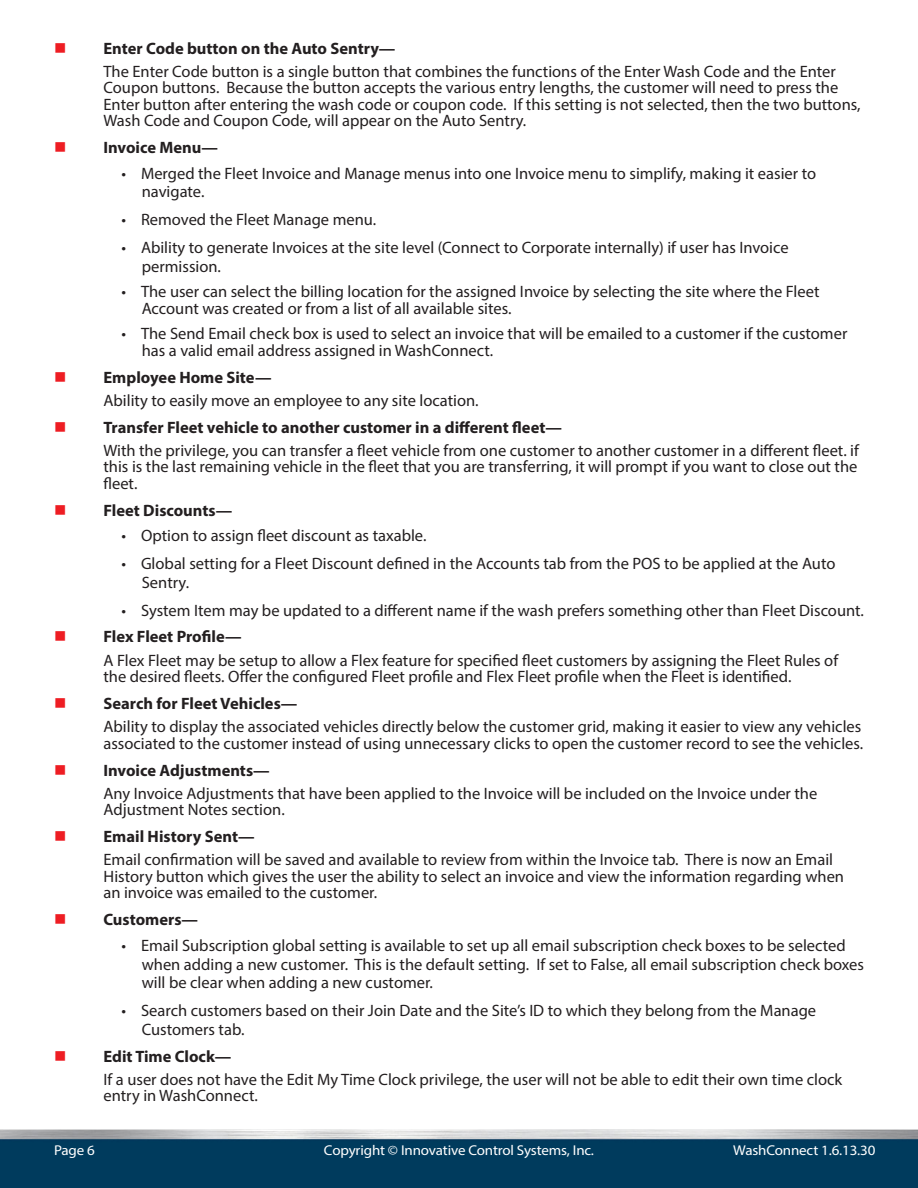
<style>
.page{position:relative;width:918px;height:1188px;background:#fff}
.page>*{position:absolute;margin:0;border:0;box-sizing:border-box;transform-origin:0 0}
.Indented{font:16.5px/16.5px "Myriad Pro";color:#231f20}
.t1{font:700 16.5px "Myriad Pro";color:#231f20}
.t2{font:14.25px "Myriad Pro";letter-spacing:-.01em;color:#fff;scale:1.05 1}
</style>
<div class="page">
<img style="left:0;top:1129px;width:918px;height:59px">
<p class="t1" style="left:104px;top:37px;width:293px">Enter Code button on the Auto Sentry—</p>
<p class="Indented" style="left:104px;top:63px;width:759px">The Enter Code button is a single button that combines the functions of the Enter Wash Code and the Enter Coupon buttons. Because the button accepts the various entry lengths, the customer will need to press the Enter button after entering the wash code or coupon code. If this setting is not selected, then the two buttons, Wash Code and Coupon Code, will appear on the Auto Sentry.</p>
<p class="t1" style="left:104px;top:137px;width:116px">Invoice Menu—</p>
<p class="Indented" style="left:142px;top:164px;width:676px;line-height:18.8px;text-indent:-20px">• Merged the Fleet Invoice and Manage menus into one Invoice menu to simplify, making it easier to navigate.</p>
<p class="Indented" style="left:122px;top:211px;width:256px">• Removed the Fleet Manage menu.</p>
<p class="Indented" style="left:142px;top:238px;width:648px;line-height:18.8px;text-indent:-20px">• Ability to generate Invoices at the site level (Connect to Corporate internally) if user has Invoice permission.</p>
<p class="Indented" style="left:142px;top:283px;width:679px;text-indent:-20px">• The user can select the billing location for the assigned Invoice by selecting the site where the Fleet<br>Account was created or from a list of all available sites.</p>
<p class="Indented" style="left:142px;top:325px;width:707px;text-indent:-20px">• The Send Email check box is used to select an invoice that will be emailed to a customer if the customer has a valid email address assigned in WashConnect.</p>
<p class="t1" style="left:104px;top:366px;width:170px">Employee Home Site—</p>
<p class="Indented" style="left:104px;top:392px;width:377px">Ability to easily move an employee to any site location.</p>
<p class="t1" style="left:104px;top:416px;width:460px">Transfer Fleet vehicle to another customer in a different fleet—</p>
<p class="Indented" style="left:104px;top:442px;width:757px;text-align:justify">With the privilege, you can transfer a fleet vehicle from one customer to another customer in a different fleet. if this is the last remaining vehicle in the fleet that you are transferring, it will prompt if you want to close out the fleet.</p>
<p class="t1" style="left:104px;top:499px;width:130px">Fleet Discounts—</p>
<p class="Indented" style="left:122px;top:527px;width:306px">• Option to assign fleet discount as taxable.</p>
<p class="Indented" style="left:142px;top:554px;width:695px;line-height:18.8px;text-indent:-20px">• Global setting for a Fleet Discount defined in the Accounts tab from the POS to be applied at the Auto<br>Sentry.</p>
<p class="Indented" style="left:122px;top:601px;width:744px">• System Item may be updated to a different name if the wash prefers something other than Fleet Discount.</p>
<p class="t1" style="left:104px;top:626px;width:140px">Flex Fleet Profile—</p>
<p class="Indented" style="left:104px;top:652px;width:736px">A Flex Fleet may be setup to allow a Flex feature for specified fleet customers by assigning the Fleet Rules of the desired fleets. Offer the configured Fleet profile and Flex Fleet profile when the Fleet is identified.</p>
<p class="t1" style="left:104px;top:693px;width:195px">Search for Fleet Vehicles—</p>
<p class="Indented" style="left:104px;top:718px;width:761px">Ability to display the associated vehicles directly below the customer grid, making it easier to view any vehicles associated to the customer instead of using unnecessary clicks to open the customer record to see the vehicles.</p>
<p class="t1" style="left:104px;top:759px;width:168px">Invoice Adjustments—</p>
<p class="Indented" style="left:104px;top:785px;width:715px">Any Invoice Adjustments that have been applied to the Invoice will be included on the Invoice under the<br>Adjustment Notes section.</p>
<p class="t1" style="left:104px;top:826px;width:153px">Email History Sent—</p>
<p class="Indented" style="left:104px;top:851px;width:742px">Email confirmation will be saved and available to review from within the Invoice tab. There is now an Email<br>History button which gives the user the ability to select an invoice and view the information regarding when an invoice was emailed to the customer.</p>
<p class="t1" style="left:104px;top:909px;width:96px">Customers—</p>
<p class="Indented" style="left:142px;top:936px;width:724px;line-height:18.8px;text-indent:-20px">• Email Subscription global setting is available to set up all email subscription check boxes to be selected when adding a new customer. This is the default setting. If set to False, all email subscription check boxes will be clear when adding a new customer.</p>
<p class="Indented" style="left:142px;top:1001px;width:676px;line-height:18.8px;text-indent:-20px">• Search customers based on their Join Date and the Site’s ID to which they belong from the Manage<br>Customers tab.</p>
<p class="t1" style="left:104px;top:1045px;width:129px">Edit Time Clock—</p>
<p class="Indented" style="left:104px;top:1071px;width:740px">If a user does not have the Edit My Time Clock privilege, the user will not be able to edit their own time clock entry in WashConnect.</p>
<p class="t2" style="left:54px;top:1142px;width:40px">Page 6</p>
<p class="t2" style="left:324px;top:1142px;width:259px">Copyright © Innovative Control Systems, Inc.</p>
<p class="t2" style="left:733px;top:1142px;width:137px">WashConnect 1.6.13.30</p>
</div>
